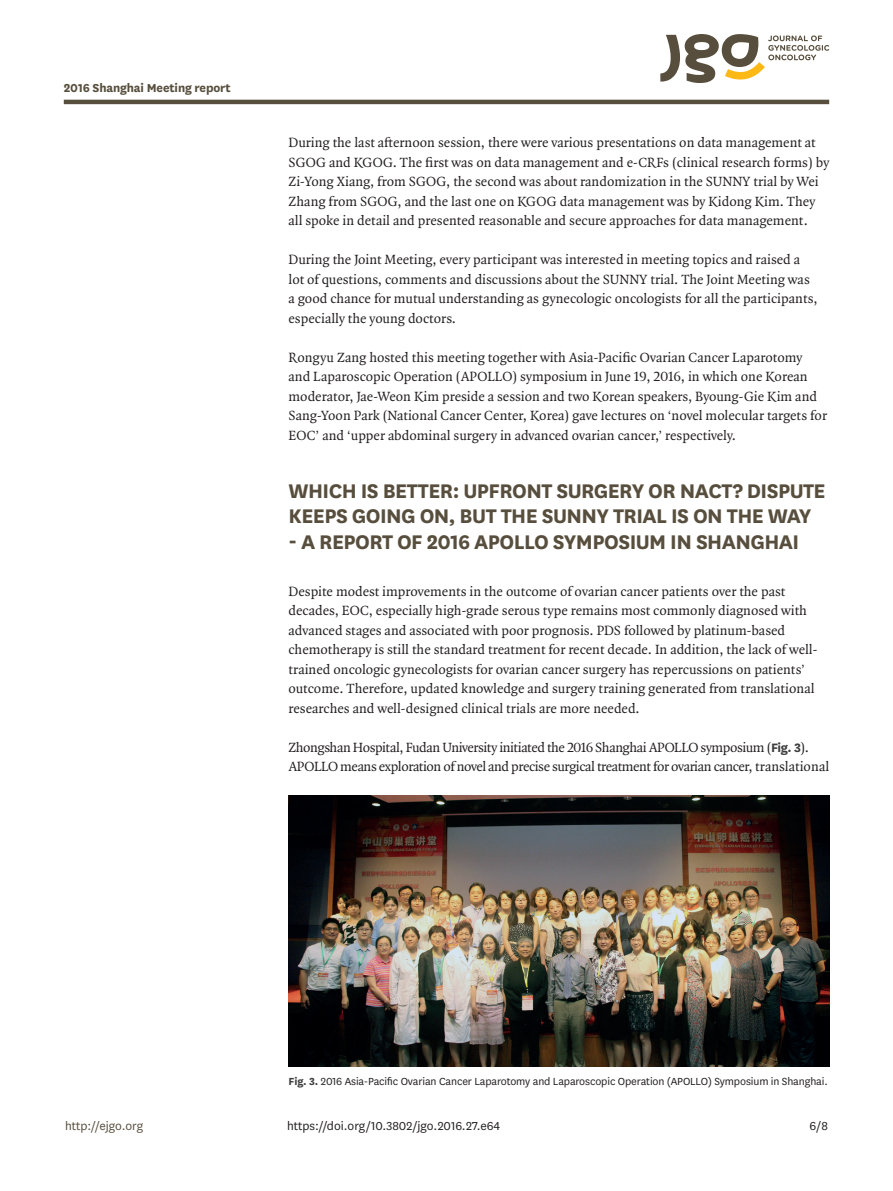
<style>
.page{position:relative;width:893px;height:1191px;background:#fff}
.page>*{position:absolute;margin:0;border:0;box-sizing:border-box;transform-origin:0 0}
.body_title1{font:700 23.1px/25.2px "National";letter-spacing:-.025em;color:#574e3d}
.body_p{font:14.25px/19.5px "Quadraat OT";color:#231f20}
.body_p_first{font:14.25px/19.5px "Quadraat OT";color:#231f20}
.body_p-2{font:14.25px/19.5px "Quadraat OT";letter-spacing:-.03em;color:#231f20}
.doi_running_footer{font:13.5px "National";color:#231f20}
.alt-title-type{font:700 13.5px "National";letter-spacing:-.01em;color:#574e3d}
.t1{font:13.5px "National";color:#574e3d}
.fig_caption{font:12px "National";letter-spacing:-.01em;color:#231f20}
.s1{font-family:"National";font-weight:700;color:#3e3e3f}
.s2{font-weight:700;color:#3e3e3f}
</style>
<div class="page">
<hr style="left:64px;top:100px;width:765px;height:4px;background:#574e3d">
<svg style="left:660px;top:34px;width:169px;height:49px"></svg>
<img style="left:289px;top:796px;width:540px;height:270px">
<p class="alt-title-type" style="left:64px;top:78px;width:168px">2016 Shanghai Meeting report</p>
<p class="body_p" style="left:289px;top:133px;width:542px">During the last afternoon session, there were various presentations on data management at SGOG and KGOG. The first was on data management and e-CRFs (clinical research forms) by Zi-Yong Xiang, from SGOG, the second was about randomization in the SUNNY trial by Wei Zhang from SGOG, and the last one on KGOG data management was by Kidong Kim. They all spoke in detail and presented reasonable and secure approaches for data management.</p>
<p class="body_p" style="left:289px;top:250px;width:530px">During the Joint Meeting, every participant was interested in meeting topics and raised a lot of questions, comments and discussions about the SUNNY trial. The Joint Meeting was a good chance for mutual understanding as gynecologic oncologists for all the participants, especially the young doctors.</p>
<p class="body_p" style="left:289px;top:347px;width:540px">Rongyu Zang hosted this meeting together with Asia-Pacific Ovarian Cancer Laparotomy and Laparoscopic Operation (APOLLO) symposium in June 19, 2016, in which one Korean moderator, Jae-Weon Kim preside a session and two Korean speakers, Byoung-Gie Kim and Sang-Yoon Park (National Cancer Center, Korea) gave lectures on ‘novel molecular targets for EOC’ and ‘upper abdominal surgery in advanced ovarian cancer,’ respectively.</p>
<p class="body_title1" style="left:289px;top:477px;width:539px">WHICH IS BETTER: UPFRONT SURGERY OR NACT? DISPUTE<br>KEEPS GOING ON, BUT THE SUNNY TRIAL IS ON THE WAY</p>
<p class="body_title1" style="left:289px;top:527px;width:512px">- A REPORT OF 2016 APOLLO SYMPOSIUM IN SHANGHAI</p>
<p class="body_p_first" style="left:289px;top:581px;width:530px">Despite modest improvements in the outcome of ovarian cancer patients over the past decades, EOC, especially high-grade serous type remains most commonly diagnosed with advanced stages and associated with poor prognosis. PDS followed by platinum-based chemotherapy is still the standard treatment for recent decade. In addition, the lack of well&shy;trained oncologic gynecologists for ovarian cancer surgery has repercussions on patients’ outcome. Therefore, updated knowledge and surgery training generated from translational researches and well-designed clinical trials are more needed.</p>
<p class="body_p-2" style="left:289px;top:737px;width:542px">Zhongshan Hospital, Fudan University initiated the 2016 Shanghai APOLLO symposium (<span class="s1">Fig. 3</span>).<br>APOLLO means exploration of novel and precise surgical treatment for ovarian cancer, translational</p>
<p class="fig_caption" style="left:289px;top:1073px;width:541px"><span class="s2">Fig. 3.</span> 2016 Asia-Pacific Ovarian Cancer Laparotomy and Laparoscopic Operation (APOLLO) Symposium in Shanghai.</p>
<p class="t1" style="left:65px;top:1116px;width:80px">http://ejgo.org</p>
<p class="doi_running_footer" style="left:287px;top:1116px;width:215px">https://doi.org/10.3802/jgo.2016.27.e64</p>
<p class="doi_running_footer" style="left:809px;top:1116px;width:20px">6/8</p>
</div>
